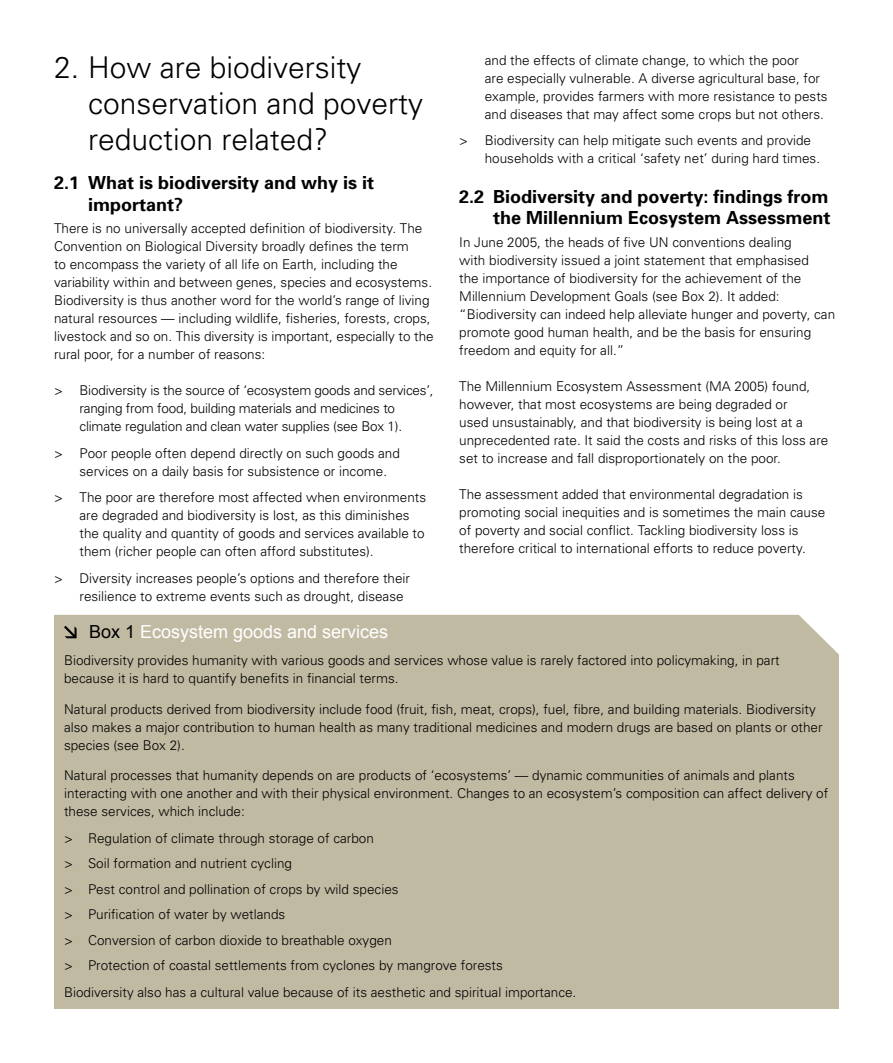
<style>
.page{position:relative;width:893px;height:1063px;background:#fff}
.page>*{position:absolute;margin:0;border:0;box-sizing:border-box;transform-origin:0 0}
.t1{font:300 30px/36px "Univers";color:#000}
.t2{font:700 18px/21.6px "Univers";color:#000}
.t3{font:18px "Arial";color:#fff}
.t4{font:300 13.5px/18px "Univers";color:#000}
.s1{color:#000}
</style>
<div class="page">
<div style="left:54px;top:615px;width:785px;height:394px;background:#c1baa3"></div>
<svg style="left:64px;top:626px;width:13px;height:12px"></svg>
<h1 class="t1" style="left:88px;top:49px;width:337px;text-indent:-34px">2. How are biodiversity conservation and poverty reduction related?</h1>
<h2 class="t2" style="left:88px;top:172px;width:288px;text-indent:-34px">2.1 What is biodiversity and why is it important?</h2>
<p class="t4" style="left:54px;top:219px;width:381px">There is no universally accepted definition of biodiversity. The Convention on Biological Diversity broadly defines the term<br>to encompass the variety of all life on Earth, including the variability within and between genes, species and ecosystems.<br>Biodiversity is thus another word for the world’s range of living natural resources — including wildlife, fisheries, forests, crops, livestock and so on. This diversity is important, especially to the rural poor, for a number of reasons:</p>
<p class="t4" style="left:80px;top:381px;width:356px;text-indent:-26px">&gt; Biodiversity is the source of ‘ecosystem goods and services’, ranging from food, building materials and medicines to climate regulation and clean water supplies (see Box 1).</p>
<p class="t4" style="left:80px;top:444px;width:322px;text-indent:-26px">&gt; Poor people often depend directly on such goods and services on a daily basis for subsistence or income.</p>
<p class="t4" style="left:80px;top:488px;width:348px;text-indent:-26px">&gt; The poor are therefore most affected when environments are degraded and biodiversity is lost, as this diminishes the quality and quantity of goods and services available to them (richer people can often afford substitutes).</p>
<p class="t4" style="left:80px;top:569px;width:332px;text-indent:-26px">&gt; Diversity increases people’s options and therefore their resilience to extreme events such as drought, disease</p>
<p class="t4" style="left:485px;top:51px;width:344px">and the effects of climate change, to which the poor<br>are especially vulnerable. A diverse agricultural base, for example, provides farmers with more resistance to pests and diseases that may affect some crops but not others.</p>
<p class="t4" style="left:485px;top:131px;width:337px;text-indent:-26px">&gt; Biodiversity can help mitigate such events and provide households with a critical ‘safety net’ during hard times.</p>
<h2 class="t2" style="left:459px;top:186px;width:373px;text-align:right">2.2 Biodiversity and poverty: findings from the Millennium Ecosystem Assessment</h2>
<p class="t4" style="left:459px;top:233px;width:377px">In June 2005, the heads of five UN conventions dealing<br>with biodiversity issued a joint statement that emphasised<br>the importance of biodiversity for the achievement of the Millennium Development Goals (see Box 2). It added: “Biodiversity can indeed help alleviate hunger and poverty, can promote good human health, and be the basis for ensuring freedom and equity for all.”</p>
<p class="t4" style="left:459px;top:377px;width:371px">The Millennium Ecosystem Assessment (MA 2005) found, however, that most ecosystems are being degraded or<br>used unsustainably, and that biodiversity is being lost at a unprecedented rate. It said the costs and risks of this loss are set to increase and fall disproportionately on the poor.</p>
<p class="t4" style="left:459px;top:485px;width:368px">The assessment added that environmental degradation is promoting social inequities and is sometimes the main cause of poverty and social conflict. Tackling biodiversity loss is therefore critical to international efforts to reduce poverty.</p>
<h2 class="t3" style="left:89px;top:622px;width:301px"><span class="s1">Box 1</span> Ecosystem goods and services</h2>
<p class="t4" style="left:64px;top:651px;width:717px">Biodiversity provides humanity with various goods and services whose value is rarely factored into policymaking, in part because it is hard to quantify benefits in financial terms.</p>
<p class="t4" style="left:64px;top:700px;width:760px">Natural products derived from biodiversity include food (fruit, fish, meat, crops), fuel, fibre, and building materials. Biodiversity also makes a major contribution to human health as many traditional medicines and modern drugs are based on plants or other species (see Box 2).</p>
<p class="t4" style="left:64px;top:767px;width:766px">Natural processes that humanity depends on are products of ‘ecosystems’ — dynamic communities of animals and plants interacting with one another and with their physical environment. Changes to an ecosystem’s composition can affect delivery of these services, which include:</p>
<p class="t4" style="left:64px;top:825px;width:514px;line-height:25.7px">&gt; Regulation of climate through storage of carbon<br>&gt; Soil formation and nutrient cycling<br>&gt; Pest control and pollination of crops by wild species<br>&gt; Purification of water by wetlands<br>&gt; Conversion of carbon dioxide to breathable oxygen<br>&gt; Protection of coastal settlements from cyclones by mangrove forests<br>Biodiversity also has a cultural value because of its aesthetic and spiritual importance.</p>
</div>
